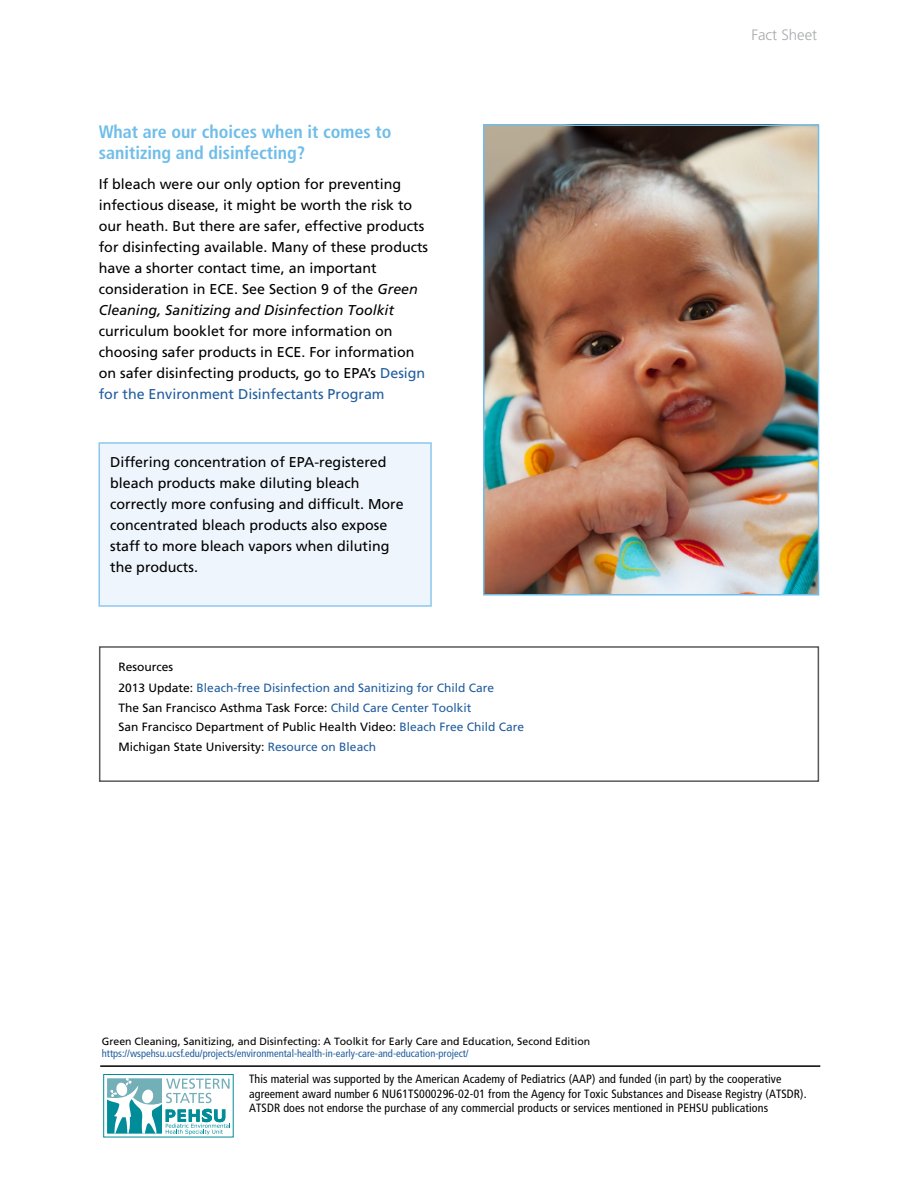
<style>
.page{position:relative;width:918px;height:1188px;background:#fff}
.page>*{position:absolute;margin:0;border:0;box-sizing:border-box;transform-origin:0 0}
.t1{font:700 condensed 18px/21px "Frutiger";color:#6fbde9}
.t2{font:300 15px "Frutiger";color:#a7a9ac}
.t3{font:14.25px/21px "Frutiger";color:#000}
.t4{font:condensed 12px/14.4px "Frutiger";letter-spacing:.01em;color:#000}
.t5{font:12px/19.5px "Frutiger";color:#000}
.t6{font:12px/21px "Frutiger";color:#215e9e}
.t7{font:condensed 10.5px "Frutiger";color:#215e9e}
.t8{font:10.5px "Frutiger";color:#000}
.s1{font-style:italic}
.s2{color:#215e9e}
.s3{color:#000}
</style>
<div class="page">
<div style="left:99px;top:646px;width:720px;height:136px;border:2px solid #58595b"></div>
<img style="left:486px;top:127px;width:330px;height:466px">
<div style="left:483px;top:124px;width:336px;height:472px;border:2px solid #6fbde9"></div>
<div style="left:99px;top:442px;width:333px;height:165px;background:#eef5fc;border:2px solid #8dc7ed"></div>
<hr style="left:100px;top:1065px;width:720px;height:2px;background:#000">
<div style="left:102px;top:1073px;width:133px;height:65px;background:linear-gradient(to right,#fff,#fff)"></div>
<div style="left:104px;top:1074px;width:129px;height:63px;border:1px solid #008c99"></div>
<svg style="left:107px;top:1078px;width:123px;height:57px"></svg>
<p class="t1" style="left:99px;top:121px;width:294px">What are our choices when it comes to sanitizing and disinfecting?</p>
<p class="t3" style="left:99px;top:173px;width:331px">If bleach were our only option for preventing infectious disease, it might be worth the risk to our heath. But there are safer, effective products for disinfecting available. Many of these products have a shorter contact time, an important consideration in ECE. See Section 9 of the <span class="s1">Green Cleaning, Sanitizing and Disinfection Toolkit</span></p>
<p class="t3" style="left:99px;top:320px;width:328px">curriculum booklet for more information on choosing safer products in ECE. For information on safer disinfecting products, go to EPA’s <span class="s2">Design for the Environment Disinfectants Program</span></p>
<p class="t3" style="left:110px;top:452px;width:295px">Differing concentration of EPA-registered bleach products make diluting bleach correctly more confusing and difficult. More concentrated bleach products also expose staff to more bleach vapors when diluting the products.</p>
<p class="t6" style="left:119px;top:656px;width:377px"><span class="s3">Resources<br>2013 Update:</span> Bleach-free Disinfection and Sanitizing for Child Care</p>
<p class="t5" style="left:119px;top:698px;width:407px">The San Francisco Asthma Task Force: <span class="s2">Child Care Center Toolkit<br></span>San Francisco Department of Public Health Video: <span class="s2">Bleach Free Child Care<br></span>Michigan State University: <span class="s2">Resource on Bleach</span></p>
<p class="t2" style="left:751px;top:27px;width:67px">Fact Sheet</p>
<p class="t8" style="left:102px;top:1035px;width:490px">Green Cleaning, Sanitizing, and Disinfecting: A Toolkit for Early Care and Education, Second Edition</p>
<p class="t7" style="left:102px;top:1048px;width:368px">https://wspehsu.ucsf.edu/projects/environmental-health-in-early-care-and-education-project/</p>
<p class="t4" style="left:249px;top:1072px;width:559px">This material was supported by the American Academy of Pediatrics (AAP) and funded (in part) by the cooperative agreement award number 6 NU61TS000296-02-01 from the Agency for Toxic Substances and Disease Registry (ATSDR).<br>ATSDR does not endorse the purchase of any commercial products or services mentioned in PEHSU publications</p>
</div>
